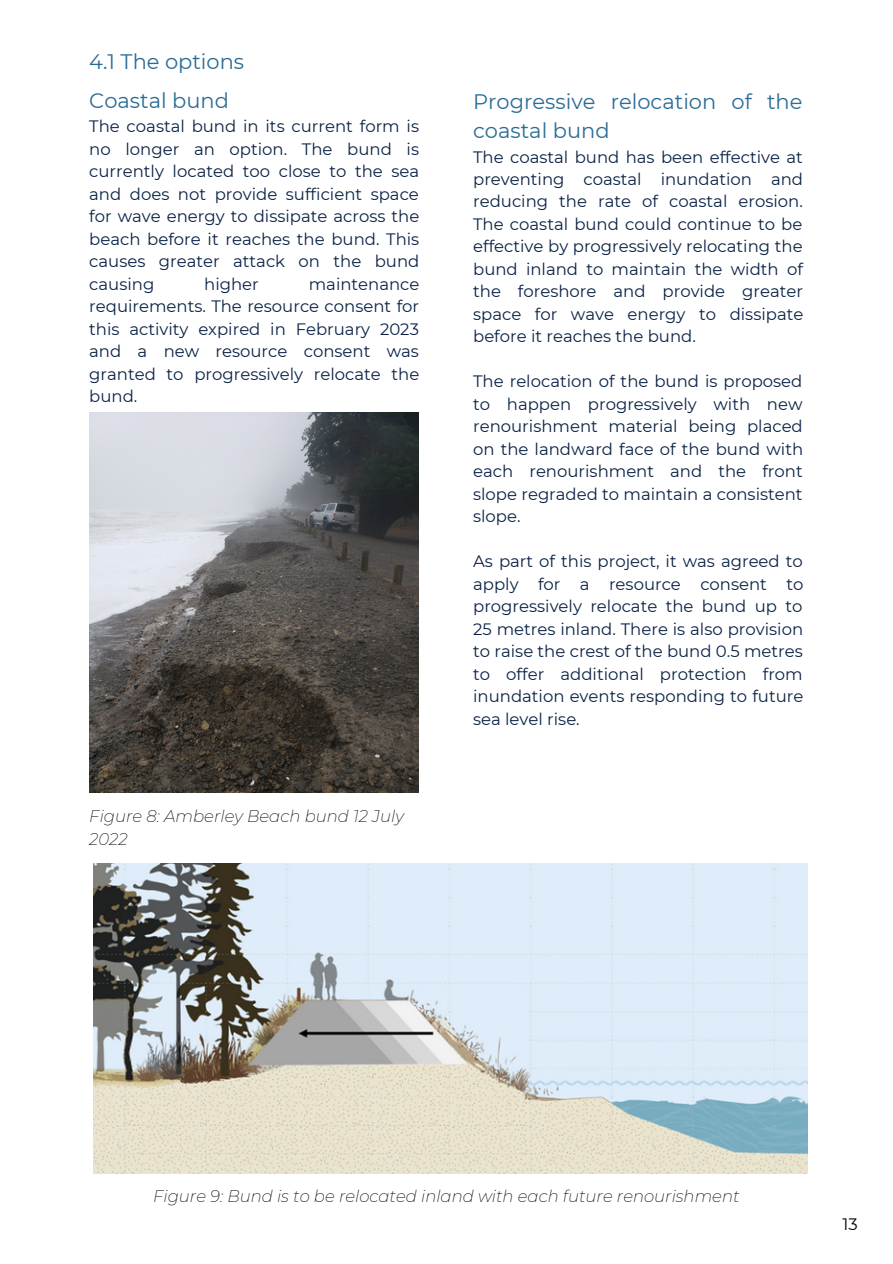
<style>
.page{position:relative;width:893px;height:1264px;background:#fff}
.page>*{position:absolute;margin:0;border:0;box-sizing:border-box;transform-origin:0 0}
.t1{font:21px/29.2px "Montserrat";color:#2b6c96}
.t2{font:16.5px/22.5px "Montserrat";color:#0a2245;text-align:justify}
.t3{font:italic 200 16.5px/22.5px "Montserrat";color:#000}
.t4{font:16.5px "Montserrat";color:#000}
</style>
<div class="page">
<img style="left:89px;top:412px;width:330px;height:380px">
<img style="left:93px;top:863px;width:714px;height:310px">
<p class="t1" style="left:89px;top:46px;width:156px">4.1 The options</p>
<p class="t1" style="left:89px;top:86px;width:141px">Coastal bund</p>
<p class="t2" style="left:89px;top:115px;width:331px">The coastal bund in its current form is no longer an option. The bund is currently located too close to the sea and does not provide sufficient space for wave energy to dissipate across the beach before it reaches the bund. This causes greater attack on the bund causing</p>
<p class="t2" style="left:89px;top:272px;width:332px;text-indent:219px">maintenance requirements. The resource consent for this activity expired in February 2023 and a new resource consent was granted to progressively relocate the bund.</p>
<p class="t2" style="left:204px;top:272px;width:56px">higher</p>
<p class="t3" style="left:89px;top:804px;width:316px">Figure 8: Amberley Beach bund 12 July<br>2022</p>
<p class="t1" style="left:473px;top:86px;width:331px">Progressive relocation of the coastal bund</p>
<p class="t2" style="left:473px;top:145px;width:332px">The coastal bund has been effective at preventing coastal inundation and reducing the rate of coastal erosion.<br>The coastal bund could continue to be effective by progressively relocating the bund inland to maintain the width of the foreshore and provide greater space for wave energy to dissipate before it reaches the bund.</p>
<p class="t2" style="left:473px;top:370px;width:331px">The relocation of the bund is proposed to happen progressively with new renourishment material being placed on the landward face of the bund with each renourishment and the front slope regraded to maintain a consistent slope.</p>
<p class="t2" style="left:473px;top:550px;width:332px">As part of this project, it was agreed to apply for a resource consent to progressively relocate the bund up to 25 metres inland. There is also provision to raise the crest of the bund 0.5 metres to offer additional protection from inundation events responding to future sea level rise.</p>
<p class="t3" style="left:153px;top:1184px;width:587px">Figure 9: Bund is to be relocated inland with each future renourishment</p>
<p class="t4" style="left:842px;top:1214px;width:17px">13</p>
</div>
